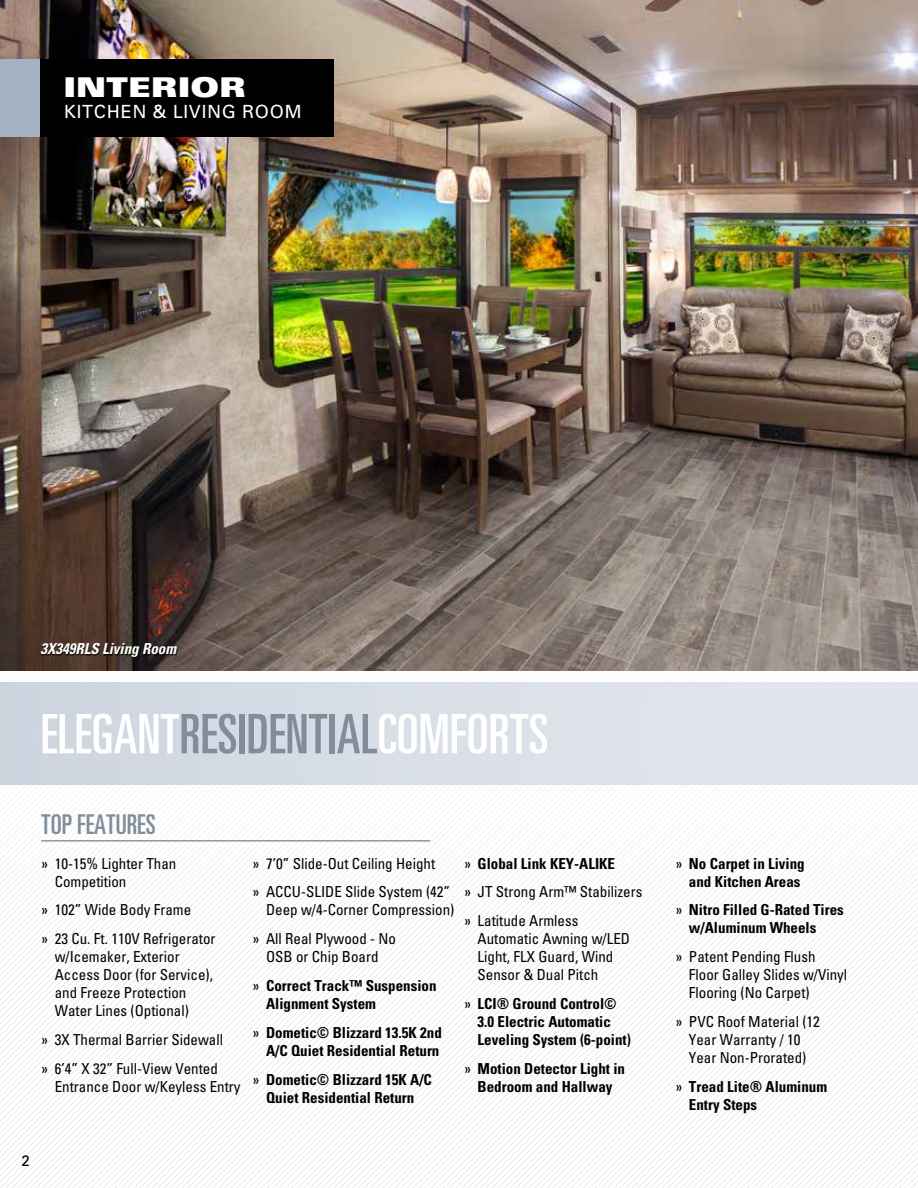
<style>
.page{position:relative;width:918px;height:1188px;background:#fff}
.page>*{position:absolute;margin:0;border:0;box-sizing:border-box;transform-origin:0 0}
.t1{font:ultra-condensed 54px "Nova Ultra S Si";color:#fff}
.t2{font:ultra-condensed 27px "Nova Ultra S Si";color:#818d9b}
.t3{font:27px "Nova Ultra Expanded S Si Extra Black Expanded";color:#fff}
.t4{font:18px "Nova S Si";color:#fff}
.t5{font:15px/18px "Nova Condensed S Si Condensed";color:#000}
.t6{font:700 condensed 15px/18px "Nova Condensed S Si";color:#000}
.t7{font:italic 700 condensed 15px "Nova Condensed S Si";color:#fff}
.t8{font:500 15px "Nova Medium S Si";color:#000}
.s1{color:#818d9b}
.s2{font-family:"Nova Condensed S Si Condensed";font-weight:400;font-stretch:normal}
</style>
<div class="page">
<svg style="left:726px;top:785px;width:6px;height:403px"></svg>
<svg style="left:732px;top:786px;width:6px;height:402px"></svg>
<svg style="left:738px;top:821px;width:6px;height:367px"></svg>
<svg style="left:744px;top:815px;width:6px;height:373px"></svg>
<svg style="left:750px;top:808px;width:7px;height:380px"></svg>
<svg style="left:757px;top:808px;width:6px;height:380px"></svg>
<svg style="left:763px;top:802px;width:6px;height:386px"></svg>
<svg style="left:769px;top:796px;width:6px;height:392px"></svg>
<svg style="left:775px;top:796px;width:6px;height:392px"></svg>
<svg style="left:781px;top:790px;width:6px;height:398px"></svg>
<svg style="left:787px;top:786px;width:6px;height:402px"></svg>
<svg style="left:793px;top:785px;width:6px;height:403px"></svg>
<svg style="left:799px;top:785px;width:6px;height:403px"></svg>
<svg style="left:805px;top:785px;width:6px;height:403px"></svg>
<svg style="left:811px;top:785px;width:6px;height:403px"></svg>
<svg style="left:817px;top:821px;width:6px;height:367px"></svg>
<svg style="left:823px;top:815px;width:6px;height:373px"></svg>
<svg style="left:829px;top:808px;width:7px;height:380px"></svg>
<svg style="left:836px;top:808px;width:6px;height:380px"></svg>
<svg style="left:842px;top:802px;width:6px;height:386px"></svg>
<svg style="left:848px;top:796px;width:6px;height:392px"></svg>
<svg style="left:854px;top:785px;width:64px;height:403px"></svg>
<img style="left:0;top:0;width:918px;height:671px">
<div style="left:0;top:59px;width:334px;height:78px;background:#a3b1c2"></div>
<div style="left:40px;top:59px;width:294px;height:78px;background:#000"></div>
<div style="left:0;top:682px;width:918px;height:103px;background:linear-gradient(to right,#ced6e0,#e4e8ee)"></div>
<div style="left:41px;top:643px;width:137px;height:15px;background:#000;opacity:.75"></div>
<hr style="left:41px;top:840px;width:389px;height:2px;background:#939598">
<h2 class="t3" style="left:64px;top:71px;width:184px">INTERIOR</h2>
<p class="t4" style="left:64px;top:101px;width:240px">KITCHEN &amp; LIVING ROOM</p>
<p class="t7" style="left:40px;top:640px;width:137px">3X349RLS Living Room</p>
<h1 class="t1" style="left:40px;top:703px;width:510px">ELEGANT<span class="s1">RESIDENTIAL</span>COMFORTS</h1>
<h2 class="t2" style="left:41px;top:809px;width:116px">TOP FEATURES</h2>
<p class="t5" style="left:55px;top:854px;width:123px;text-indent:-14px">» 10-15% Lighter Than<br>Competition</p>
<p class="t5" style="left:41px;top:895px;width:176px;line-height:28.8px">» 102” Wide Body Frame<br>» 23 Cu. Ft. 110V Refrigerator</p>
<p class="t5" style="left:55px;top:947px;width:160px">w/Icemaker, Exterior<br>Access Door (for Service), and Freeze Protection<br>Water Lines (Optional)</p>
<p class="t5" style="left:41px;top:1025px;width:183px;line-height:28.8px">» 3X Thermal Barrier Sidewall » 6’4” X 32” Full-View Vented</p>
<p class="t5" style="left:55px;top:1077px;width:187px">Entrance Door w/Keyless Entry</p>
<p class="t5" style="left:253px;top:848px;width:199px;line-height:28.8px">» 7’0” Slide-Out Ceiling Height<br>» ACCU-SLIDE Slide System (42”</p>
<p class="t5" style="left:253px;top:895px;width:203px;line-height:28.8px;text-indent:14px">Deep w/4-Corner Compression) » All Real Plywood - No</p>
<p class="t5" style="left:266px;top:947px;width:114px">OSB or Chip Board</p>
<p class="t6" style="left:266px;top:976px;width:172px;text-indent:-14px"><span class="s2">»</span> Correct Track™ Suspension<br>Alignment System</p>
<p class="t6" style="left:253px;top:1023px;width:191px;text-align:right"><span class="s2">»</span> Dometic© Blizzard 13.5K 2nd<br>A/C Quiet Residential Return</p>
<p class="t6" style="left:253px;top:1070px;width:181px;text-align:center"><span class="s2">»</span> Dometic© Blizzard 15K A/C<br>Quiet Residential Return</p>
<p class="t6" style="left:464px;top:854px;width:153px"><span class="s2">»</span> Global Link KEY-ALIKE</p>
<p class="t5" style="left:464px;top:877px;width:180px;line-height:28.8px">» JT Strong Arm™ Stabilizers » Latitude Armless</p>
<p class="t5" style="left:478px;top:929px;width:154px">Automatic Awning w/LED<br>Light, FLX Guard, Wind<br>Sensor &amp; Dual Pitch</p>
<p class="t6" style="left:478px;top:994px;width:155px;text-indent:-14px"><span class="s2">»</span> LCI® Ground Control©<br>3.0 Electric Automatic<br>Leveling System (6-point)</p>
<p class="t6" style="left:464px;top:1059px;width:162px;text-align:center"><span class="s2">»</span> Motion Detector Light in<br>Bedroom and Hallway</p>
<p class="t8" style="left:22px;top:1152px;width:10px">2</p>
<p class="t6" style="left:675px;top:854px;width:131px;text-align:right"><span class="s2">»</span> No Carpet in Living and Kitchen Areas</p>
<p class="t6" style="left:689px;top:901px;width:156px;text-indent:-14px"><span class="s2">»</span> Nitro Filled G-Rated Tires w/Aluminum Wheels</p>
<p class="t5" style="left:689px;top:947px;width:160px;text-indent:-14px">» Patent Pending Flush<br>Floor Galley Slides w/Vinyl<br>Flooring (No Carpet)</p>
<p class="t5" style="left:675px;top:1012px;width:146px;text-align:center">» PVC Roof Material (12<br>Year Warranty / 10<br>Year Non-Prorated)</p>
<p class="t6" style="left:689px;top:1077px;width:140px;text-indent:-14px"><span class="s2">»</span> Tread Lite® Aluminum<br>Entry Steps</p>
</div>
